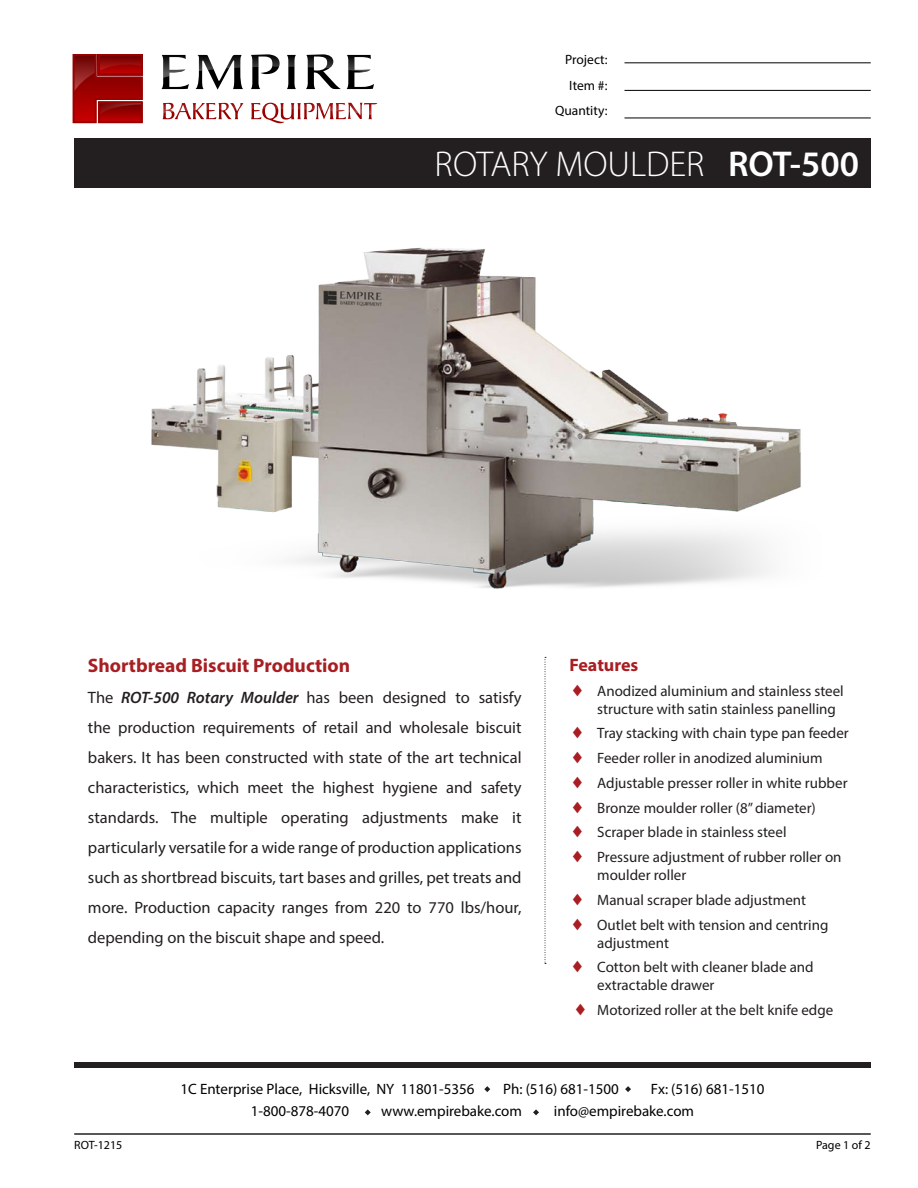
<style>
.page{position:relative;width:918px;height:1188px;background:#fff}
.page>*{position:absolute;margin:0;border:0;box-sizing:border-box;transform-origin:0 0}
.t1{font:300 36px "Myriad Pro";color:#fff}
.t2{font:700 19.5px "Myriad Pro";color:#a81e22}
.List_Title{font:700 18px "Myriad Pro";color:#a81e22}
.t3{font:16.5px/30px "Myriad Pro";color:#231f20;text-align:justify}
.t4{font:15px/18px "Myriad Pro";color:#231f20}
.t5{font:15px "Myriad Pro";color:#000}
.t6{font:13.5px/25.5px "Myriad Pro";color:#000;text-align:right}
.t7{font:12px "Myriad Pro";color:#000}
.s1{font-weight:600}
.s2{font-weight:600;font-style:italic}
.s3{color:#a81e22}
</style>
<div class="page">
<svg style="left:545px;top:657px;width:1px;height:307px"></svg>
<hr style="left:74px;top:1133px;width:797px;height:2px;background:#231f20">
<div style="left:74px;top:138px;width:797px;height:49px;background:#231f20"></div>
<div style="left:74px;top:1062px;width:797px;height:6px;background:#231f20"></div>
<svg style="left:484px;top:1086px;width:6px;height:6px"></svg>
<svg style="left:533px;top:1109px;width:6px;height:6px"></svg>
<svg style="left:365px;top:1109px;width:6px;height:6px"></svg>
<svg style="left:625px;top:1086px;width:6px;height:6px"></svg>
<hr style="left:625px;top:63px;width:246px;height:1px;background:#000">
<hr style="left:625px;top:90px;width:246px;height:1px;background:#000">
<hr style="left:625px;top:118px;width:246px;height:1px;background:#000">
<svg style="left:73px;top:54px;width:70px;height:69px;background:#9c0909"></svg>
<svg style="left:163px;top:103px;width:214px;height:20px"></svg>
<svg style="left:161px;top:54px;width:213px;height:36px"></svg>
<img style="left:151px;top:247px;width:650px;height:342px">
<p class="t6" style="left:555px;top:47px;width:54px">Project:<br>Item #:<br>Quantity:</p>
<p class="t1" style="left:435px;top:142px;width:426px">ROTARY MOULDER <span class="s1">ROT-500</span></p>
<p class="t2" style="left:88px;top:652px;width:264px">Shortbread Biscuit Production</p>
<p class="t3" style="left:88px;top:682px;width:435px">The <span class="s2">ROT-500 Rotary Moulder</span> has been designed to satisfy the production requirements of retail and wholesale biscuit bakers. It has been constructed with state of the art technical characteristics, which meet the highest hygiene and safety standards. The multiple operating adjustments make it particularly versatile for a wide range of production applications such as shortbread biscuits, tart bases and grilles, pet treats and more. Production capacity ranges from 220 to 770 lbs/hour, depending on the biscuit shape and speed.</p>
<p class="List_Title" style="left:569px;top:653px;width:70px">Features</p>
<p class="t4" style="left:597px;top:681px;width:248px;text-indent:-27px"><span class="s3">♦</span> Anodized aluminium and stainless steel structure with satin stainless panelling</p>
<p class="t4" style="left:570px;top:724px;width:280px"><span class="s3">♦</span> Tray stacking with chain type pan feeder</p>
<p class="t4" style="left:570px;top:749px;width:254px"><span class="s3">♦</span> Feeder roller in anodized aluminium</p>
<p class="t4" style="left:570px;top:774px;width:279px"><span class="s3">♦</span> Adjustable presser roller in white rubber</p>
<p class="t4" style="left:570px;top:798px;width:247px"><span class="s3">♦</span> Bronze moulder roller (8” diameter)</p>
<p class="t4" style="left:570px;top:823px;width:218px"><span class="s3">♦</span> Scraper blade in stainless steel</p>
<p class="t4" style="left:597px;top:848px;width:246px;text-indent:-27px"><span class="s3">♦</span> Pressure adjustment of rubber roller on moulder roller</p>
<p class="t4" style="left:570px;top:891px;width:237px"><span class="s3">♦</span> Manual scraper blade adjustment</p>
<p class="t4" style="left:597px;top:915px;width:233px;text-indent:-27px"><span class="s3">♦</span> Outlet belt with tension and centring adjustment</p>
<p class="t4" style="left:597px;top:958px;width:218px;text-indent:-27px"><span class="s3">♦</span> Cotton belt with cleaner blade and extractable drawer</p>
<p class="t4" style="left:573px;top:1001px;width:262px"><span class="s3">♦</span> Motorized roller at the belt knife edge</p>
<p class="t7" style="left:74px;top:1137px;width:50px">ROT-1215</p>
<p class="t5" style="left:180px;top:1080px;width:296px">1C Enterprise Place, Hicksville, NY 11801-5356</p>
<p class="t5" style="left:503px;top:1080px;width:117px">Ph: (516) 681-1500</p>
<p class="t5" style="left:651px;top:1080px;width:115px">Fx: (516) 681-1510</p>
<p class="t5" style="left:251px;top:1102px;width:100px">1-800-878-4070</p>
<p class="t5" style="left:381px;top:1102px;width:142px">www.empirebake.com</p>
<p class="t5" style="left:554px;top:1102px;width:142px">info@empirebake.com</p>
<p class="t7" style="left:816px;top:1137px;width:56px">Page 1 of 2</p>
</div>
